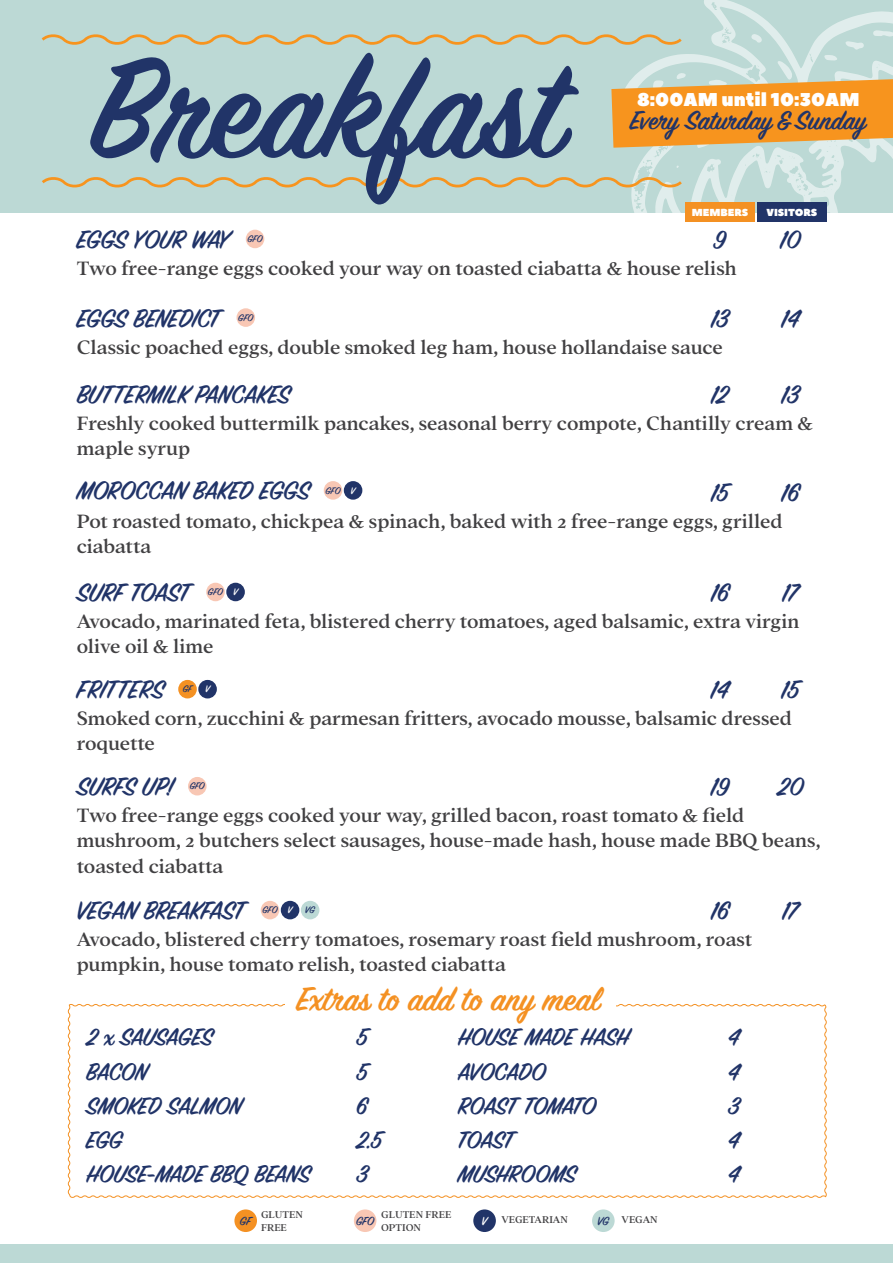
<style>
.page{position:relative;width:893px;height:1263px;background:#fff}
.page>*{position:absolute;margin:0;border:0;box-sizing:border-box;transform-origin:0 0}
.t1{font:600 156.3px "Sign Painter House Script";color:#213468}
.t2{font:600 37.5px "Sign Painter House Script";color:#f49123}
.t3{font:600 29.55px "Sign Painter House Script";color:#213468}
.t4{font:600 28.65px "Sign Painter House Script";letter-spacing:-.01em;color:#213468}
.t5{font:600 27.15px "Sign Painter House Script";letter-spacing:-.01em;color:#213468}
.t6{font:600 27.15px "Sign Painter House Script";letter-spacing:-.03em;color:#213468}
.t7{font:500 21.15px/25.5px "Addington CF";color:#414042}
.t8{font:18.6px "Peace Sans";color:#fff}
.t9{font:600 13.2px "Sign Painter House Script";color:#213468}
.t10{font:600 10.95px "Sign Painter House Script";letter-spacing:-.005em;color:#213468}
.t11{font:600 10.95px "Sign Painter House Script";color:#fff}
.t12{font:500 10.8px/12.9px "Addington CF";color:#414042}
.t13{font:10.2px "Peace Sans";color:#fff}
.s1{color:#fff}
.s2{font-family:"Sign Painter House Script";font-weight:600;font-size:13.2px;color:#fff}
.s3{font-family:"Sign Painter House Script";font-weight:600;font-size:13.2px;color:#213468}
</style>
<div class="page">
<div style="left:261px;top:901px;width:18px;height:18px;background:#f8c7b4;border-radius:50%"></div>
<div style="left:0;top:0;width:893px;height:212px;background:#bcd9d5"></div>
<svg style="left:618px;top:0;width:275px;height:214px"></svg>
<svg style="left:67px;top:1004px;width:760px;height:194px"></svg>
<div style="left:285px;top:982px;width:331px;height:39px;background:#fff"></div>
<div style="left:0;top:1244px;width:893px;height:19px;background:#bcd9d5"></div>
<div style="left:685px;top:202px;width:69px;height:20px;background:#f49123"></div>
<div style="left:757px;top:202px;width:69px;height:20px;background:#213468"></div>
<svg style="left:42px;top:173px;width:643px;height:18px"></svg>
<svg style="left:41px;top:31px;width:644px;height:18px"></svg>
<svg style="left:611px;top:79px;width:282px;height:69px;background:#ef9f3b"></svg>
<div style="left:354px;top:1209px;width:22px;height:23px;background:#f8c7b4;border-radius:50%"></div>
<div style="left:234px;top:1209px;width:23px;height:23px;background:#f49123;border-radius:50%"></div>
<div style="left:473px;top:1209px;width:23px;height:23px;background:#213468;border-radius:50%"></div>
<div style="left:592px;top:1209px;width:23px;height:23px;background:#bcd9d5;border-radius:50%"></div>
<div style="left:246px;top:230px;width:18px;height:18px;background:#f8c7b4;border-radius:50%"></div>
<div style="left:237px;top:308px;width:18px;height:19px;background:#f8c7b4;border-radius:50%"></div>
<div style="left:324px;top:481px;width:18px;height:19px;background:#f8c7b4;border-radius:50%"></div>
<div style="left:344px;top:481px;width:18px;height:19px;background:#213468;border-radius:50%"></div>
<div style="left:206px;top:583px;width:19px;height:18px;background:#f8c7b4;border-radius:50%"></div>
<div style="left:226px;top:583px;width:19px;height:18px;background:#213468;border-radius:50%"></div>
<div style="left:178px;top:680px;width:19px;height:18px;background:#f49123;border-radius:50%"></div>
<div style="left:198px;top:680px;width:19px;height:18px;background:#213468;border-radius:50%"></div>
<div style="left:301px;top:901px;width:18px;height:18px;background:#bcd9d5;border-radius:50%"></div>
<div style="left:188px;top:777px;width:19px;height:18px;background:#f8c7b4;border-radius:50%"></div>
<div style="left:281px;top:901px;width:18px;height:18px;background:#213468;border-radius:50%"></div>
<h1 class="t1" style="left:90px;top:15px;width:475px">Breakfast</h1>
<p class="t8" style="left:637px;top:87px;width:224px">8:00AM until 10:30AM</p>
<h3 class="t3" style="left:630px;top:103px;width:238px">Every Saturday &amp; Sunday</h3>
<p class="t13" style="left:692px;top:205px;width:58px">MEMBERS</p>
<p class="t13" style="left:766px;top:205px;width:52px">VISITORS</p>
<h3 class="t4" style="left:77px;top:222px;width:154px">EGGS YOUR WAY</h3>
<h3 class="t4" style="left:714px;top:222px;width:13px">9</h3>
<h3 class="t4" style="left:780px;top:222px;width:22px">10</h3>
<p class="t7" style="left:77px;top:256px;width:662px">Two free-range eggs cooked your way on toasted ciabatta &amp; house relish</p>
<h3 class="t4" style="left:77px;top:301px;width:146px">EGGS BENEDICT</h3>
<h3 class="t4" style="left:711px;top:301px;width:19px">13</h3>
<h3 class="t4" style="left:781px;top:301px;width:19px">14</h3>
<p class="t7" style="left:77px;top:335px;width:648px">Classic poached eggs, double smoked leg ham, house hollandaise sauce</p>
<h3 class="t4" style="left:77px;top:377px;width:215px">BUTTERMILK PANCAKES</h3>
<h3 class="t4" style="left:711px;top:377px;width:19px">12</h3>
<h3 class="t4" style="left:782px;top:377px;width:19px">13</h3>
<p class="t7" style="left:77px;top:411px;width:738px">Freshly cooked buttermilk pancakes, seasonal berry compote, Chantilly cream &amp; maple syrup</p>
<h3 class="t4" style="left:77px;top:473px;width:235px">MOROCCAN BAKED EGGS</h3>
<h3 class="t4" style="left:711px;top:475px;width:19px">15</h3>
<h3 class="t4" style="left:781px;top:475px;width:19px">16</h3>
<p class="t7" style="left:77px;top:509px;width:707px">Pot roasted tomato, chickpea &amp; spinach, baked with 2 free-range eggs, grilled ciabatta</p>
<h3 class="t4" style="left:77px;top:575px;width:116px">SURF TOAST</h3>
<h3 class="t4" style="left:711px;top:575px;width:19px">16</h3>
<h3 class="t4" style="left:782px;top:575px;width:17px">17</h3>
<p class="t7" style="left:77px;top:609px;width:724px">Avocado, marinated feta, blistered cherry tomatoes, aged balsamic, extra virgin olive oil &amp; lime</p>
<h3 class="t4" style="left:77px;top:672px;width:89px">FRITTERS</h3>
<h3 class="t4" style="left:711px;top:672px;width:19px">14</h3>
<h3 class="t4" style="left:782px;top:672px;width:19px">15</h3>
<p class="t7" style="left:77px;top:706px;width:717px">Smoked corn, zucchini &amp; parmesan fritters, avocado mousse, balsamic dressed roquette</p>
<h3 class="t4" style="left:77px;top:769px;width:99px">SURFS UP!</h3>
<h3 class="t4" style="left:711px;top:769px;width:20px">19</h3>
<h3 class="t4" style="left:777px;top:769px;width:28px">20</h3>
<p class="t7" style="left:77px;top:803px;width:745px">Two free-range eggs cooked your way, grilled bacon, roast tomato &amp; field mushroom, 2 butchers select sausages, house-made hash, house made BBQ beans, toasted ciabatta</p>
<h3 class="t4" style="left:77px;top:893px;width:171px">VEGAN BREAKFAST</h3>
<h3 class="t4" style="left:711px;top:893px;width:19px">16</h3>
<h3 class="t4" style="left:782px;top:893px;width:17px">17</h3>
<p class="t7" style="left:77px;top:927px;width:677px">Avocado, blistered cherry tomatoes, rosemary roast field mushroom, roast pumpkin, house tomato relish, toasted ciabatta</p>
<p class="t10" style="left:248px;top:232px;width:17px">GFO</p>
<p class="t10" style="left:238px;top:311px;width:17px">GFO</p>
<p class="t10" style="left:325px;top:484px;width:31px">GFO <span class="s1">V</span></p>
<p class="t10" style="left:208px;top:585px;width:31px">GFO <span class="s1">V</span></p>
<p class="t10" style="left:183px;top:682px;width:28px">GF <span class="s1">V</span></p>
<p class="t10" style="left:190px;top:779px;width:17px">GFO</p>
<p class="t11" style="left:288px;top:903px;width:6px">V</p>
<p class="t10" style="left:305px;top:903px;width:11px">VG</p>
<p class="t10" style="left:262px;top:903px;width:17px">GFO</p>
<h2 class="t2" style="left:297px;top:976px;width:305px">Extras to add to any meal</h2>
<p class="t5" style="left:86px;top:1021px;width:128px">2 x SAUSAGES</p>
<p class="t5" style="left:356px;top:1021px;width:13px">5</p>
<p class="t5" style="left:86px;top:1055px;width:63px">BACON</p>
<p class="t5" style="left:356px;top:1055px;width:13px">5</p>
<p class="t5" style="left:86px;top:1089px;width:157px">SMOKED SALMON</p>
<p class="t5" style="left:356px;top:1089px;width:12px">6</p>
<p class="t5" style="left:86px;top:1124px;width:38px">EGG</p>
<p class="t5" style="left:356px;top:1124px;width:27px">2.5</p>
<p class="t5" style="left:86px;top:1158px;width:226px">HOUSE-MADE BBQ BEANS</p>
<p class="t5" style="left:356px;top:1158px;width:13px">3</p>
<p class="t5" style="left:458px;top:1021px;width:173px">HOUSE MADE HASH</p>
<p class="t5" style="left:728px;top:1021px;width:13px">4</p>
<p class="t5" style="left:458px;top:1055px;width:90px">AVOCADO</p>
<p class="t5" style="left:728px;top:1055px;width:13px">4</p>
<p class="t6" style="left:458px;top:1089px;width:140px">ROAST TOMATO</p>
<p class="t5" style="left:728px;top:1089px;width:13px">3</p>
<p class="t5" style="left:458px;top:1124px;width:59px">TOAST</p>
<p class="t5" style="left:728px;top:1124px;width:13px">4</p>
<p class="t5" style="left:458px;top:1158px;width:120px">MUSHROOMS</p>
<p class="t5" style="left:728px;top:1158px;width:13px">4</p>
<p class="t12" style="left:261px;top:1208px;width:44px">GLUTEN<br>FREE</p>
<p class="t12" style="left:381px;top:1208px;width:72px">GLUTEN FREE<br>OPTION</p>
<p class="t9" style="left:240px;top:1213px;width:13px">GF</p>
<p class="t9" style="left:356px;top:1213px;width:20px">GFO</p>
<p class="t12" style="left:482px;top:1214px;width:88px"><span class="s2">V</span> VEGETARIAN</p>
<p class="t12" style="left:597px;top:1214px;width:62px"><span class="s3">VG</span> VEGAN</p>
</div>
